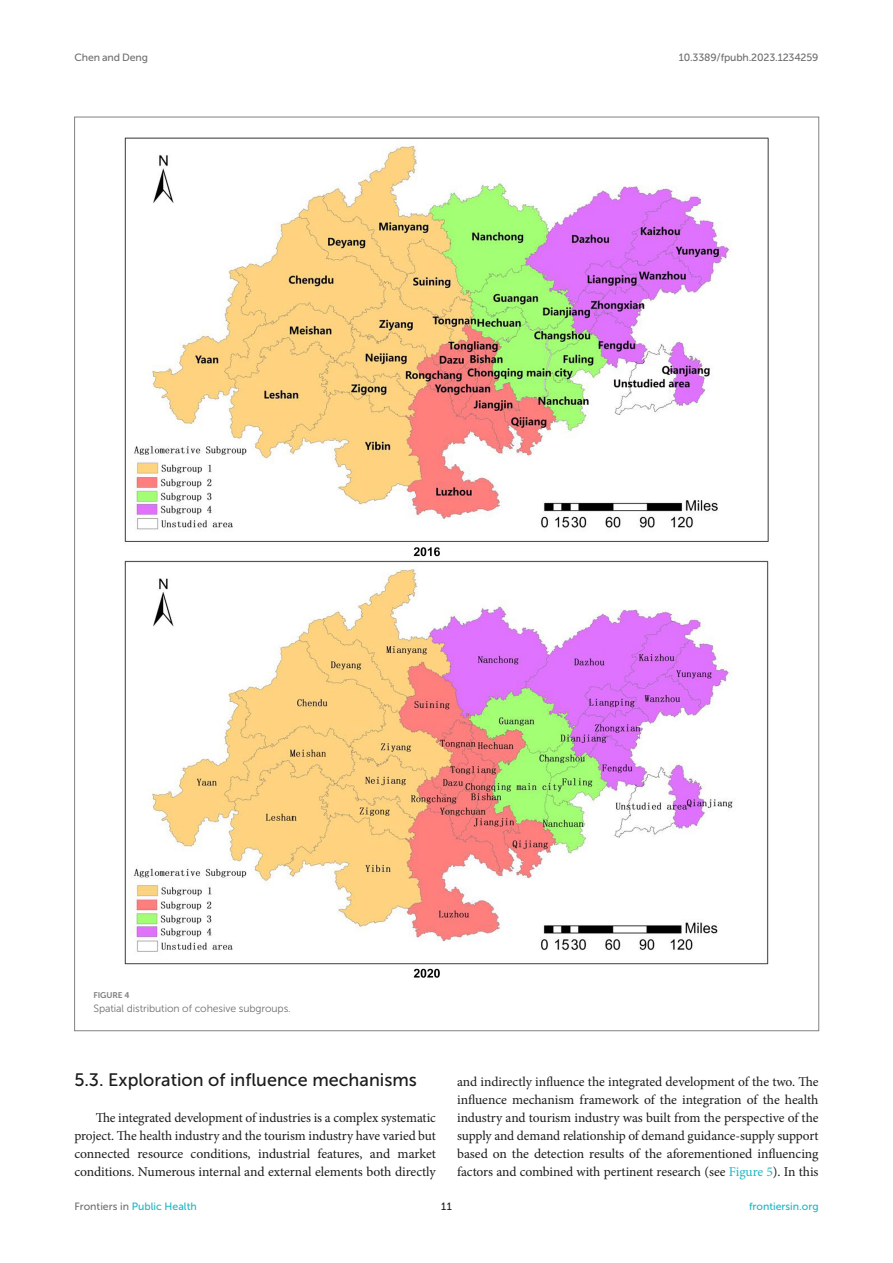
<style>
.page{position:relative;width:893px;height:1263px;background:#fff}
.page>*{position:absolute;margin:0;border:0;box-sizing:border-box;transform-origin:0 0}
.HEAD_2{font:18px "Museo Sans 500";color:#1b1c1b}
.TEXT_FLUSH{font:13.5px/18px "Minion Pro";letter-spacing:-.005em;color:#1b1c1b;text-align:justify}
.FIG_LEG{font:10.5px "Museo Sans 300";letter-spacing:-.01em;color:#706f70}
.t1{font:10.5px "Museo Sans 500";color:#1db5c3}
.t2{font:10.5px "Museo Sans 500";letter-spacing:-.015em;color:#706f70}
.t3{font:10.5px "Museo Sans 500";color:#1b1c1b}
.FIG_HD{font:8.25px "Museo Sans 700";letter-spacing:-.01em;color:#7e7f7f}
.s1{color:#1db5c3}
.s2{color:#706f70}
</style>
<div class="page">
<img style="left:124px;top:137px;width:645px;height:841px">
<p class="t2" style="left:74px;top:51px;width:75px">Chen and Deng</p>
<p class="t2" style="left:679px;top:51px;width:141px">10.3389/fpubh.2023.1234259</p>
<p class="FIG_HD" style="left:94px;top:991px;width:37px">FIGURE 4</p>
<p class="FIG_LEG" style="left:94px;top:1002px;width:199px">Spatial distribution of cohesive subgroups.</p>
<p class="HEAD_2" style="left:74px;top:1070px;width:344px">5.3. Exploration of influence mechanisms</p>
<p class="TEXT_FLUSH" style="left:74px;top:1109px;width:363px;text-indent:21px">The integrated development of industries is a complex systematic project. The health industry and the tourism industry have varied but connected resource conditions, industrial features, and market conditions. Numerous internal and external elements both directly</p>
<p class="TEXT_FLUSH" style="left:457px;top:1073px;width:363px">and indirectly influence the integrated development of the two. The influence mechanism framework of the integration of the health industry and tourism industry was built from the perspective of the supply and demand relationship of demand guidance-supply support based on the detection results of the aforementioned influencing factors and combined with pertinent research (see <span class="s1">Figure 5</span>). In this</p>
<p class="t1" style="left:74px;top:1200px;width:124px"><span class="s2">Frontiers in</span> Public Health</p>
<p class="t3" style="left:441px;top:1200px;width:12px">11</p>
<p class="t1" style="left:749px;top:1200px;width:71px">frontiersin.org</p>
</div>
